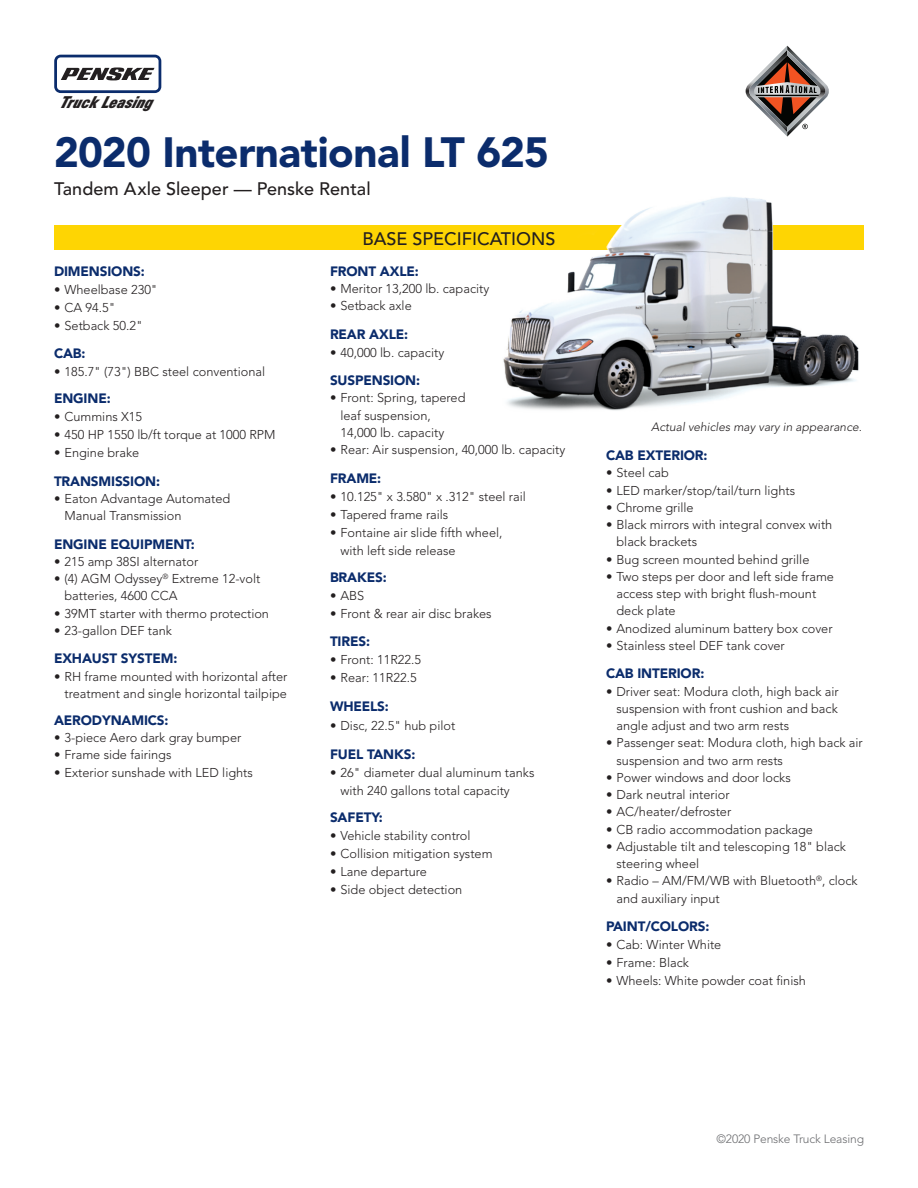
<style>
.page{position:relative;width:918px;height:1188px;background:#fff}
.page>*{position:absolute;margin:0;border:0;box-sizing:border-box;transform-origin:0 0}
.t1{font:900 42px "Avenir LT Std";letter-spacing:-.015em;color:#0b2c6c}
.t2{font:500 18px "Avenir LT Std";color:#231f20}
.t3{font:16.35px "Penske Truck";letter-spacing:.02em;color:#231f20}
.t4{font:900 13.5px "Avenir LT Std";letter-spacing:-.01em;color:#0b2c6c}
.t5{font:300 12.75px/17.2px "Avenir LT Std";color:#231f20}
.t6{font:italic 300 12px "Avenir LT Std";color:#231f20}
.t7{font:300 12px "Avenir LT Std";letter-spacing:-.01em;color:#6c6d70}
</style>
<div class="page">
<div style="left:54px;top:225px;width:810px;height:25px;background:#fed503"></div>
<svg style="left:746px;top:46px;width:83px;height:91px"></svg>
<img style="left:503px;top:197px;width:356px;height:214px">
<svg style="left:54px;top:55px;width:107px;height:38px"></svg>
<p class="t3" style="left:59px;top:92px;width:94px">Truck Leasing</p>
<h1 class="t1" style="left:54px;top:127px;width:496px">2020 International LT 625</h1>
<h2 class="t2" style="left:54px;top:179px;width:318px">Tandem Axle Sleeper — Penske Rental</h2>
<h2 class="t2" style="left:362px;top:229px;width:195px">BASE SPECIFICATIONS</h2>
<p class="t4" style="left:54px;top:263px;width:92px">DIMENSIONS:</p>
<p class="t5" style="left:54px;top:281px;width:105px">• Wheelbase 230"</p>
<p class="t5" style="left:54px;top:299px;width:63px">• CA 94.5"</p>
<p class="t5" style="left:54px;top:317px;width:90px">• Setback 50.2"</p>
<p class="t4" style="left:54px;top:345px;width:33px">CAB:</p>
<p class="t5" style="left:54px;top:363px;width:213px">• 185.7" (73") BBC steel conventional</p>
<p class="t4" style="left:54px;top:390px;width:58px">ENGINE:</p>
<p class="t5" style="left:54px;top:408px;width:90px">• Cummins X15</p>
<p class="t5" style="left:54px;top:426px;width:223px">• 450 HP 1550 lb/ft torque at 1000 RPM</p>
<p class="t5" style="left:54px;top:444px;width:87px">• Engine brake</p>
<p class="t4" style="left:54px;top:473px;width:108px">TRANSMISSION:</p>
<p class="t5" style="left:64px;top:490px;width:167px;text-indent:-10px">• Eaton Advantage Automated<br>Manual Transmission</p>
<p class="t4" style="left:54px;top:536px;width:142px">ENGINE EQUIPMENT:</p>
<p class="t5" style="left:54px;top:553px;width:146px">• 215 amp 38SI alternator</p>
<p class="t5" style="left:65px;top:570px;width:197px;text-indent:-11px">• (4) AGM Odyssey<sup>®</sup> Extreme 12-volt batteries, 4600 CCA</p>
<p class="t5" style="left:54px;top:605px;width:217px">• 39MT starter with thermo protection</p>
<p class="t5" style="left:54px;top:622px;width:120px">• 23-gallon DEF tank</p>
<p class="t4" style="left:54px;top:650px;width:125px">EXHAUST SYSTEM:</p>
<p class="t5" style="left:54px;top:668px;width:235px;text-align:right">• RH frame mounted with horizontal after treatment and single horizontal tailpipe</p>
<p class="t4" style="left:54px;top:712px;width:116px">AERODYNAMICS:</p>
<p class="t5" style="left:54px;top:729px;width:189px">• 3-piece Aero dark gray bumper</p>
<p class="t5" style="left:54px;top:746px;width:119px">• Frame side fairings</p>
<p class="t5" style="left:54px;top:764px;width:200px">• Exterior sunshade with LED lights</p>
<p class="t4" style="left:330px;top:263px;width:90px">FRONT AXLE:</p>
<p class="t5" style="left:330px;top:280px;width:161px">• Meritor 13,200 lb. capacity</p>
<p class="t5" style="left:330px;top:297px;width:83px">• Setback axle</p>
<p class="t4" style="left:330px;top:326px;width:80px">REAR AXLE:</p>
<p class="t5" style="left:330px;top:344px;width:116px">• 40,000 lb. capacity</p>
<p class="t4" style="left:330px;top:372px;width:92px">SUSPENSION:</p>
<p class="t5" style="left:340px;top:389px;width:126px;text-indent:-10px">• Front: Spring, tapered leaf suspension,<br>14,000 lb. capacity</p>
<p class="t5" style="left:330px;top:441px;width:237px">• Rear: Air suspension, 40,000 lb. capacity</p>
<p class="t4" style="left:330px;top:470px;width:53px">FRAME:</p>
<p class="t5" style="left:330px;top:488px;width:197px">• 10.125" x 3.580" x .312" steel rail</p>
<p class="t5" style="left:330px;top:506px;width:120px">• Tapered frame rails</p>
<p class="t5" style="left:340px;top:523px;width:164px;line-height:18px;text-indent:-10px">• Fontaine air slide fifth wheel, with left side release</p>
<p class="t4" style="left:330px;top:569px;width:58px">BRAKES:</p>
<p class="t5" style="left:330px;top:587px;width:36px">• ABS</p>
<p class="t5" style="left:330px;top:605px;width:163px">• Front &amp; rear air disc brakes</p>
<p class="t4" style="left:330px;top:633px;width:42px">TIRES:</p>
<p class="t5" style="left:330px;top:651px;width:93px">• Front: 11R22.5</p>
<p class="t5" style="left:330px;top:669px;width:88px">• Rear: 11R22.5</p>
<p class="t4" style="left:330px;top:698px;width:60px">WHEELS:</p>
<p class="t5" style="left:330px;top:717px;width:127px">• Disc, 22.5" hub pilot</p>
<p class="t4" style="left:330px;top:746px;width:87px">FUEL TANKS:</p>
<p class="t5" style="left:340px;top:763px;width:195px;line-height:18px;text-indent:-10px">• 26" diameter dual aluminum tanks with 240 gallons total capacity</p>
<p class="t4" style="left:330px;top:809px;width:54px">SAFETY:</p>
<p class="t5" style="left:330px;top:827px;width:142px">• Vehicle stability control</p>
<p class="t5" style="left:330px;top:845px;width:164px">• Collision mitigation system</p>
<p class="t5" style="left:330px;top:863px;width:98px">• Lane departure</p>
<p class="t5" style="left:330px;top:881px;width:134px">• Side object detection</p>
<p class="t6" style="left:651px;top:420px;width:212px">Actual vehicles may vary in appearance.</p>
<p class="t4" style="left:606px;top:447px;width:103px">CAB EXTERIOR:</p>
<p class="t5" style="left:606px;top:464px;width:64px">• Steel cab</p>
<p class="t5" style="left:606px;top:482px;width:191px">• LED marker/stop/tail/turn lights</p>
<p class="t5" style="left:606px;top:499px;width:89px">• Chrome grille</p>
<p class="t5" style="left:616px;top:516px;width:217px;text-indent:-10px">• Black mirrors with integral convex with black brackets</p>
<p class="t5" style="left:606px;top:551px;width:205px">• Bug screen mounted behind grille</p>
<p class="t5" style="left:616px;top:568px;width:219px;text-indent:-10px">• Two steps per door and left side frame access step with bright flush-mount deck plate</p>
<p class="t5" style="left:606px;top:620px;width:228px">• Anodized aluminum battery box cover</p>
<p class="t5" style="left:606px;top:637px;width:180px">• Stainless steel DEF tank cover</p>
<p class="t4" style="left:606px;top:665px;width:100px">CAB INTERIOR:</p>
<p class="t5" style="left:616px;top:683px;width:224px;text-align:justify;text-indent:-10px">• Driver seat: Modura cloth, high back air suspension with front cushion and back angle adjust and two arm rests</p>
<p class="t5" style="left:616px;top:734px;width:248px;text-indent:-10px">• Passenger seat: Modura cloth, high back air suspension and two arm rests</p>
<p class="t5" style="left:606px;top:769px;width:186px">• Power windows and door locks</p>
<p class="t5" style="left:606px;top:786px;width:125px">• Dark neutral interior</p>
<p class="t5" style="left:606px;top:803px;width:127px">• AC/heater/defroster</p>
<p class="t5" style="left:606px;top:821px;width:209px">• CB radio accommodation package</p>
<p class="t5" style="left:616px;top:838px;width:231px;text-indent:-10px">• Adjustable tilt and telescoping 18" black steering wheel</p>
<p class="t5" style="left:617px;top:872px;width:243px;text-indent:-11px">• Radio – AM/FM/WB with Bluetooth<sup>®</sup>, clock and auxiliary input</p>
<p class="t4" style="left:606px;top:918px;width:105px">PAINT/COLORS:</p>
<p class="t5" style="left:606px;top:936px;width:117px">• Cab: Winter White</p>
<p class="t5" style="left:606px;top:954px;width:85px">• Frame: Black</p>
<p class="t5" style="left:606px;top:972px;width:201px">• Wheels: White powder coat finish</p>
<p class="t7" style="left:716px;top:1132px;width:149px">©2020 Penske Truck Leasing</p>
</div>
